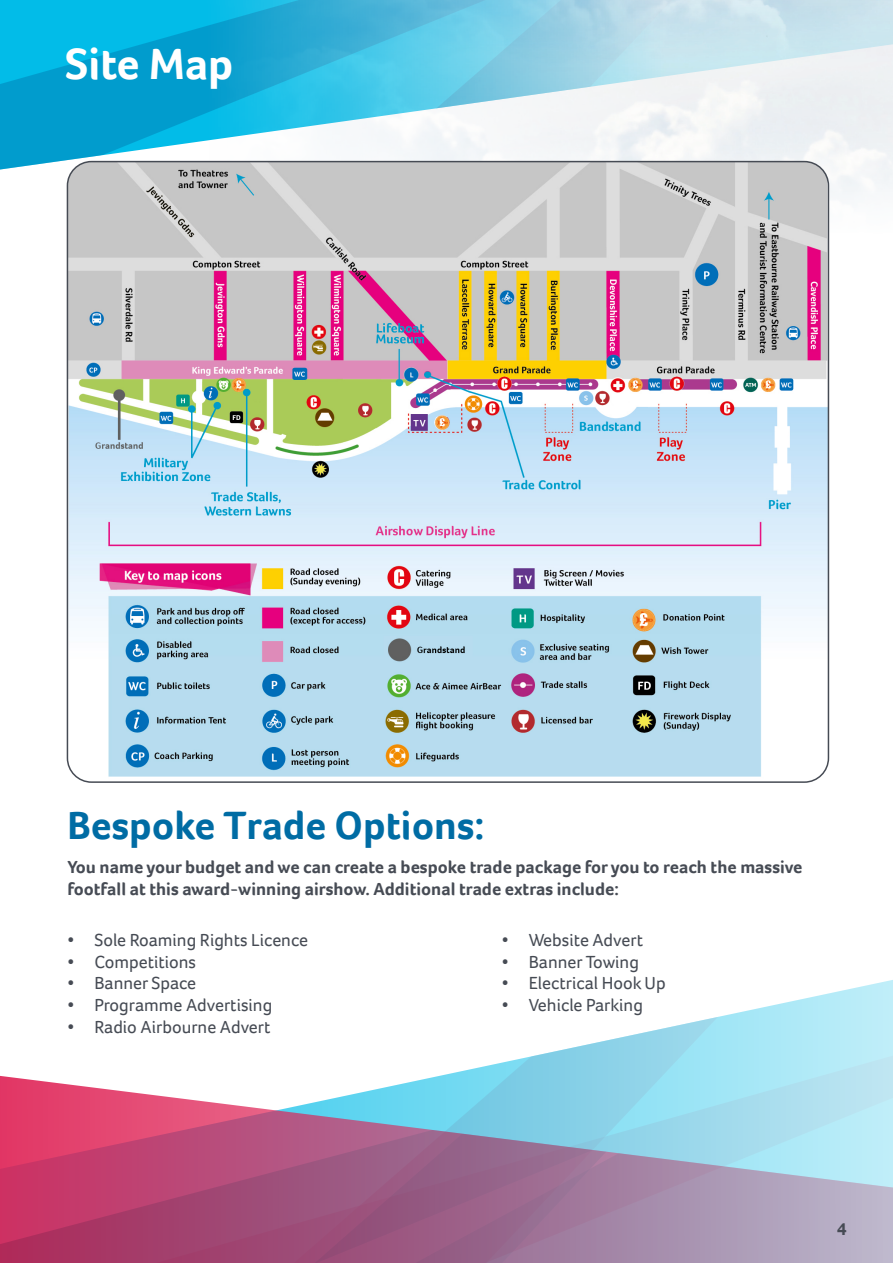
<style>
.page{position:relative;width:893px;height:1263px;background:#fff}
.page>*{position:absolute;margin:0;border:0;box-sizing:border-box;transform-origin:0 0}
.t1{font:700 45px "Foco";color:#fff}
.t2{font:700 40.5px "Foco";color:#006ca4}
.t3{font:18px "Foco";color:#464b54}
.t4{font:700 18px/21.6px "Foco";color:#464b54}
</style>
<div class="page">
<svg style="left:0;top:0;width:140px;height:170px;background:#09abd9"></svg>
<img style="left:140px;top:0;width:753px;height:348px">
<img style="left:67px;top:162px;width:761px;height:620px">
<svg style="left:510px;top:1000px;width:383px;height:61px"></svg>
<svg style="left:0;top:1061px;width:893px;height:202px;background:#ae8fae"></svg>
<p class="t1" style="left:65px;top:34px;width:170px">Site Map</p>
<p class="t2" style="left:67px;top:798px;width:419px">Bespoke Trade Options:</p>
<p class="t4" style="left:67px;top:856px;width:737px">You name your budget and we can create a bespoke trade package for you to reach the massive footfall at this award-winning airshow. Additional trade extras include:</p>
<p class="t3" style="left:502px;top:928px;width:143px">• Website Advert</p>
<p class="t3" style="left:502px;top:950px;width:139px">• Banner Towing</p>
<p class="t3" style="left:502px;top:971px;width:165px">• Electrical Hook Up</p>
<p class="t3" style="left:502px;top:993px;width:143px">• Vehicle Parking</p>
<p class="t3" style="left:67px;top:928px;width:242px">• Sole Roaming Rights Licence</p>
<p class="t3" style="left:67px;top:950px;width:130px">• Competitions</p>
<p class="t3" style="left:67px;top:971px;width:130px">• Banner Space</p>
<p class="t3" style="left:67px;top:993px;width:206px">• Programme Advertising</p>
<p class="t3" style="left:67px;top:1015px;width:205px">• Radio Airbourne Advert</p>
<p class="t4" style="left:837px;top:1217px;width:11px">4</p>
</div>
